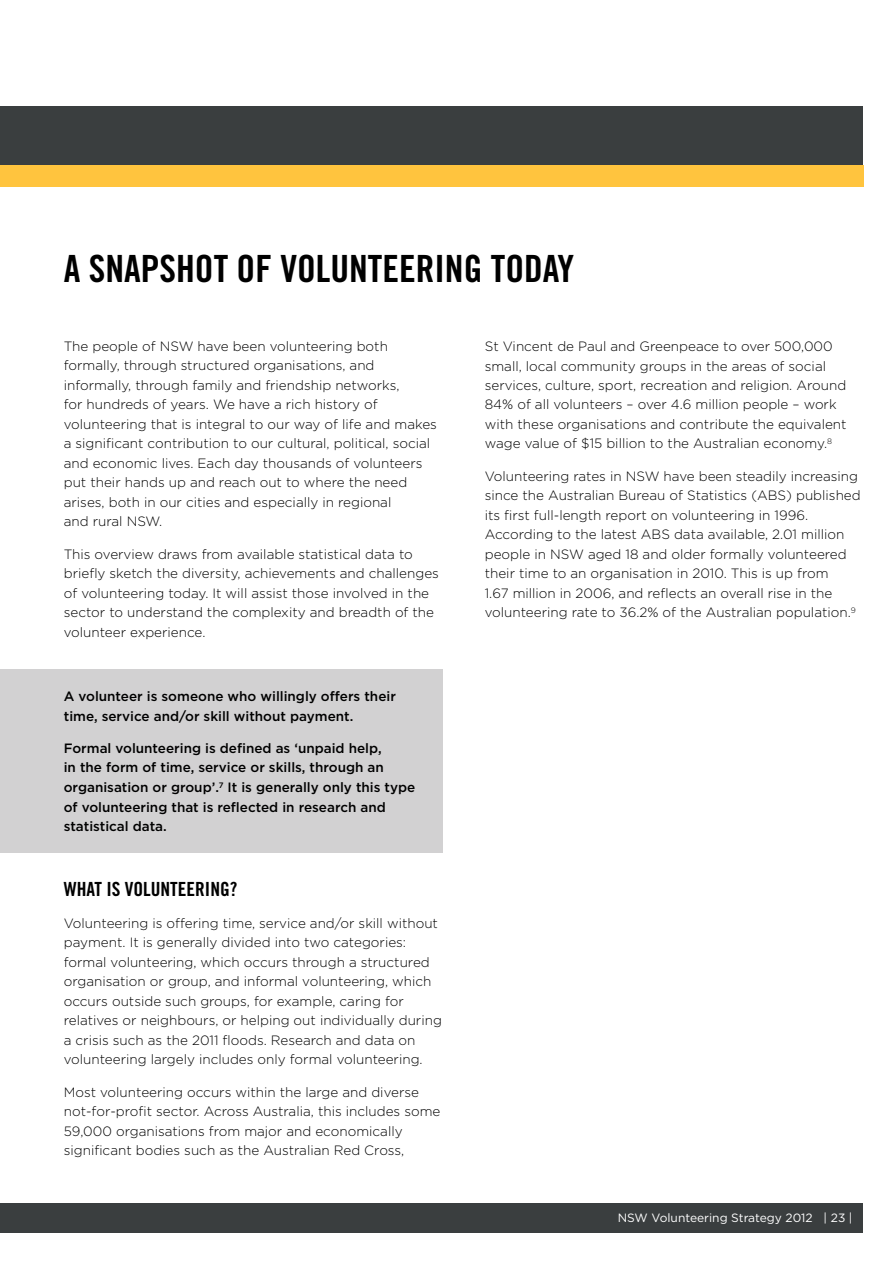
<style>
.page{position:relative;width:893px;height:1263px;background:#fff}
.page>*{position:absolute;margin:0;border:0;box-sizing:border-box;transform-origin:0 0}
.t1{font:37.5px "Trade Gothic LT Std Bd Cn 20";color:#000}
.t2{font:19.5px "Trade Gothic LT Std Bd Cn 20";color:#000}
.t3{font:300 13.5px/19.5px "Gotham";color:#000}
.t4{font:500 13.5px/19.5px "Gotham";color:#000}
.t5{font:12px "Gotham";color:#fff}
</style>
<div class="page">
<div style="left:0;top:1203px;width:863px;height:30px;background:#3a3e3f"></div>
<div style="left:0;top:106px;width:863px;height:60px;background:#3a3e3f"></div>
<div style="left:0;top:166px;width:863px;height:21px;background:#ffc43e"></div>
<div style="left:0;top:669px;width:442px;height:184px;background:#d2d1d2"></div>
<h1 class="t1" style="left:64px;top:246px;width:512px">A SNAPSHOT OF VOLUNTEERING TODAY</h1>
<p class="t3" style="left:64px;top:336px;width:375px">The people of NSW have been volunteering both formally, through structured organisations, and informally, through family and friendship networks,<br>for hundreds of years. We have a rich history of volunteering that is integral to our way of life and makes a significant contribution to our cultural, political, social and economic lives. Each day thousands of volunteers put their hands up and reach out to where the need arises, both in our cities and especially in regional<br>and rural NSW.</p>
<p class="t3" style="left:64px;top:544px;width:377px">This overview draws from available statistical data to briefly sketch the diversity, achievements and challenges of volunteering today. It will assist those involved in the sector to understand the complexity and breadth of the volunteer experience.</p>
<p class="t4" style="left:64px;top:687px;width:334px">A volunteer is someone who willingly offers their time, service and/or skill without payment.</p>
<p class="t4" style="left:64px;top:738px;width:353px">Formal volunteering is defined as ‘unpaid help,<br>in the form of time, service or skills, through an organisation or group’.<sup>7</sup> It is generally only this type of volunteering that is reflected in research and statistical data.</p>
<h2 class="t2" style="left:64px;top:877px;width:71px">WHAT ISVOLUNTEERING</h2>
<h2 class="t2" style="left:230px;top:877px;width:9px">?</h2>
<p class="t3" style="left:64px;top:913px;width:380px">Volunteering is offering time, service and/or skill without payment. It is generally divided into two categories: formal volunteering, which occurs through a structured organisation or group, and informal volunteering, which occurs outside such groups, for example, caring for relatives or neighbours, or helping out individually during a crisis such as the 2011 floods. Research and data on volunteering largely includes only formal volunteering.</p>
<p class="t3" style="left:64px;top:1082px;width:378px">Most volunteering occurs within the large and diverse not-for-profit sector. Across Australia, this includes some 59,000 organisations from major and economically significant bodies such as the Australian Red Cross,</p>
<p class="t3" style="left:485px;top:336px;width:363px">St Vincent de Paul and Greenpeace to over 500,000 small, local community groups in the areas of social services, culture, sport, recreation and religion. Around 84% of all volunteers – over 4.6 million people – work with these organisations and contribute the equivalent wage value of $15 billion to the Australian economy.<sup>8</sup></p>
<p class="t3" style="left:485px;top:466px;width:377px">Volunteering rates in NSW have been steadily increasing since the Australian Bureau of Statistics (ABS) published its first full-length report on volunteering in 1996.<br>According to the latest ABS data available, 2.01 million people in NSW aged 18 and older formally volunteered their time to an organisation in 2010. This is up from<br>1.67 million in 2006, and reflects an overall rise in the volunteering rate to 36.2% of the Australian population.<sup>9</sup></p>
<p class="t5" style="left:618px;top:1210px;width:236px">NSW Volunteering Strategy 2012 | 23 |</p>
</div>
